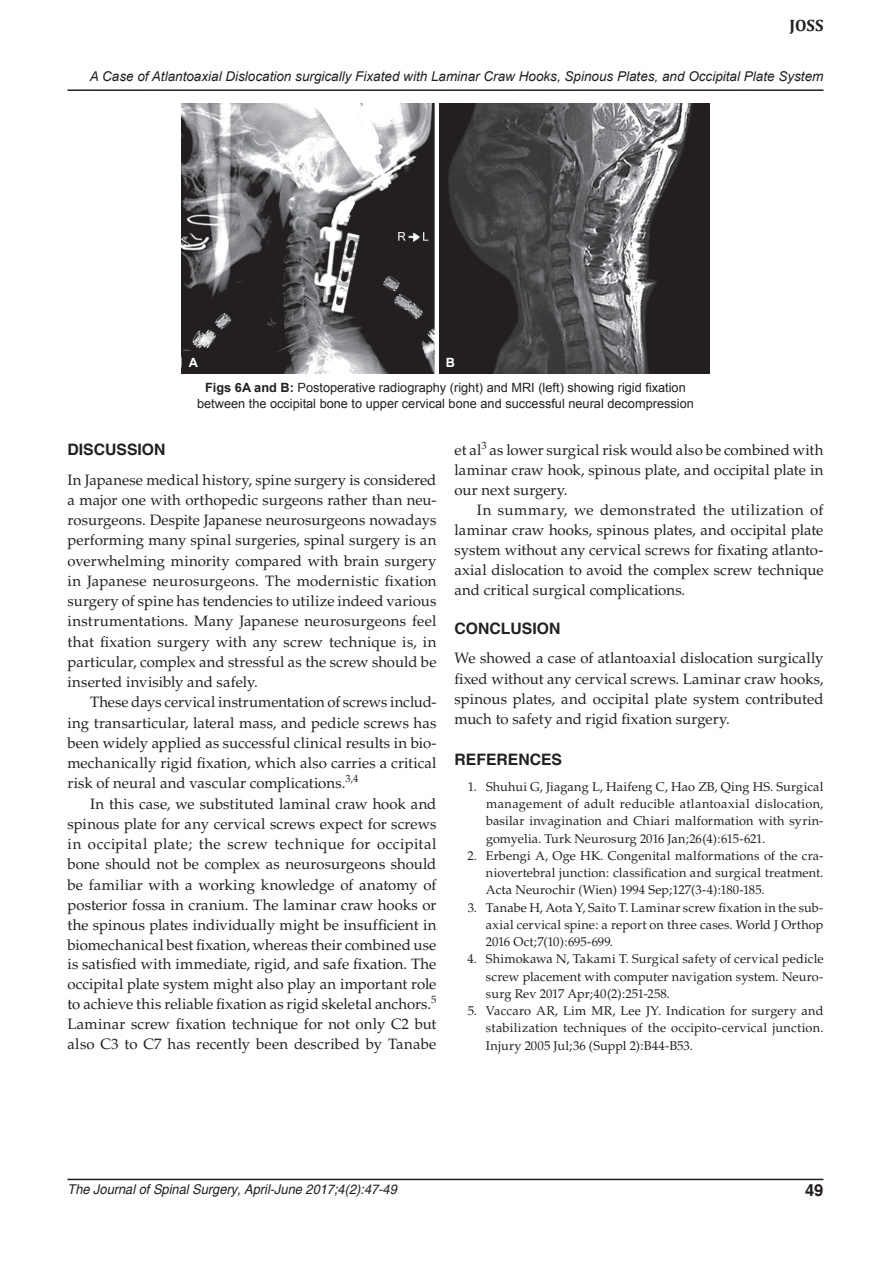
<style>
.page{position:relative;width:891px;height:1269px;background:#fff}
.page>*{position:absolute;margin:0;border:0;box-sizing:border-box;transform-origin:0 0}
.t1{font:700 16.5px "Cambria";color:#231f20}
.t2{font:700 16.5px "Helvetica";color:#231f20}
.t3{font:700 15.75px "Helvetica";color:#231f20}
.t4{font:15px/20.2px "Palatino";letter-spacing:.005em;color:#231f20;text-align:justify}
.t5{font:italic 13.5px "Arial";color:#231f20}
.t6{font:italic 13.5px "Helvetica";color:#231f20;scale:.95 1}
.t7{font:12.75px/17.2px "Palatino";letter-spacing:.005em;color:#231f20;text-align:justify}
.t8{font:12.75px/15.8px "Arial";color:#231f20;text-align:center}
.t9{font:700 12.75px "Arial";color:#fff}
.s1{font-weight:700}
</style>
<div class="page">
<hr style="left:68px;top:89px;width:756px;height:2px;background:#231f20">
<hr style="left:68px;top:1179px;width:756px;height:1px;background:#231f20">
<img style="left:182px;top:104px;width:527px;height:270px">
<div style="left:182px;top:351px;width:22px;height:23px;background:#231f20"></div>
<div style="left:439px;top:351px;width:23px;height:23px;background:#231f20"></div>
<p class="t1" style="left:789px;top:16px;width:36px">JOSS</p>
<p class="t5" style="left:90px;top:68px;width:735px">A Case of Atlantoaxial Dislocation surgically Fixated with Laminar Craw Hooks, Spinous Plates, and Occipital Plate System</p>
<p class="t9" style="left:189px;top:354px;width:11px">A</p>
<p class="t9" style="left:446px;top:354px;width:11px">B</p>
<p class="t8" style="left:197px;top:380px;width:498px"><span class="s1">Figs 6A and B:</span> Postoperative radiography (right) and MRI (left) showing rigid fixation between the occipital bone to upper cervical bone and successful neural decompression</p>
<p class="t3" style="left:68px;top:440px;width:100px">DISCUSSION</p>
<p class="t4" style="left:68px;top:470px;width:371px">In Japanese medical history, spine surgery is considered a major one with orthopedic surgeons rather than neu&shy;rosurgeons. Despite Japanese neurosurgeons nowadays performing many spinal surgeries, spinal surgery is an overwhelming minority compared with brain surgery in Japanese neurosurgeons. The modernistic fixation surgery of spine has tendencies to utilize indeed various instrumentations. Many Japanese neurosurgeons feel that fixation surgery with any screw technique is, in particular, complex and stressful as the screw should be inserted invisibly and safely.</p>
<p class="t4" style="left:68px;top:692px;width:371px;text-indent:22px">These days cervical instrumentation of screws includ&shy;ing transarticular, lateral mass, and pedicle screws has been widely applied as successful clinical results in bio&shy;mechanically rigid fixation, which also carries a critical risk of neural and vascular complications.<sup>3,4</sup></p>
<p class="t4" style="left:68px;top:794px;width:371px;text-indent:22px">In this case, we substituted laminal craw hook and spinous plate for any cervical screws expect for screws in occipital plate; the screw technique for occipital bone should not be complex as neurosurgeons should be familiar with a working knowledge of anatomy of posterior fossa in cranium. The laminar craw hooks or the spinous plates individually might be insufficient in biomechanical best fixation, whereas their combined use is satisfied with immediate, rigid, and safe fixation. The occipital plate system might also play an important role to achieve this reliable fixation as rigid skeletal anchors.<sup>5<br></sup>Laminar screw fixation technique for not only C2 but also C3 to C7 has recently been described by Tanabe</p>
<p class="t4" style="left:454px;top:441px;width:371px">et al<sup>3</sup> as lower surgical risk would also be combined with laminar craw hook, spinous plate, and occipital plate in our next surgery.</p>
<p class="t4" style="left:454px;top:501px;width:371px;text-indent:22px">In summary, we demonstrated the utilization of laminar craw hooks, spinous plates, and occipital plate system without any cervical screws for fixating atlanto&shy;axial dislocation to avoid the complex screw technique and critical surgical complications.</p>
<p class="t3" style="left:454px;top:619px;width:107px">CONCLUSION</p>
<p class="t4" style="left:454px;top:648px;width:371px">We showed a case of atlantoaxial dislocation surgically fixed without any cervical screws. Laminar craw hooks, spinous plates, and occipital plate system contributed much to safety and rigid fixation surgery.</p>
<p class="t3" style="left:454px;top:749px;width:109px">REFERENCES</p>
<p class="t7" style="left:486px;top:778px;width:339px;text-indent:-18px">1. Shuhui G, Jiagang L, Haifeng C, Hao ZB, Qing HS. Surgical management of adult reducible atlantoaxial dislocation, basilar invagination and Chiari malformation with syrin&shy;gomyelia. Turk Neurosurg 2016 Jan;26(4):615-621.</p>
<p class="t7" style="left:486px;top:847px;width:339px;text-indent:-19px">2. Erbengi A, Oge HK. Congenital malformations of the cra&shy;niovertebral junction: classification and surgical treatment.<br>Acta Neurochir (Wien) 1994 Sep;127(3-4):180-185.</p>
<p class="t7" style="left:486px;top:899px;width:339px;text-indent:-18px">3. Tanabe H, Aota Y, Saito T. Laminar screw fixation in the sub&shy;axial cervical spine: a report on three cases. World J Orthop 2016 Oct;7(10):695-699.</p>
<p class="t7" style="left:486px;top:951px;width:339px;text-indent:-19px">4. Shimokawa N, Takami T. Surgical safety of cervical pedicle screw placement with computer navigation system. Neuro&shy;surg Rev 2017 Apr;40(2):251-258.</p>
<p class="t7" style="left:486px;top:1002px;width:339px;text-indent:-18px">5. Vaccaro AR, Lim MR, Lee JY. Indication for surgery and stabilization techniques of the occipito-cervical junction.<br>Injury 2005 Jul;36 (Suppl 2):B44-B53.</p>
<p class="t6" style="left:68px;top:1181px;width:348px">The Journal of Spinal Surgery, April-June 2017;4(2):47-49</p>
<p class="t2" style="left:805px;top:1180px;width:20px">49</p>
</div>
